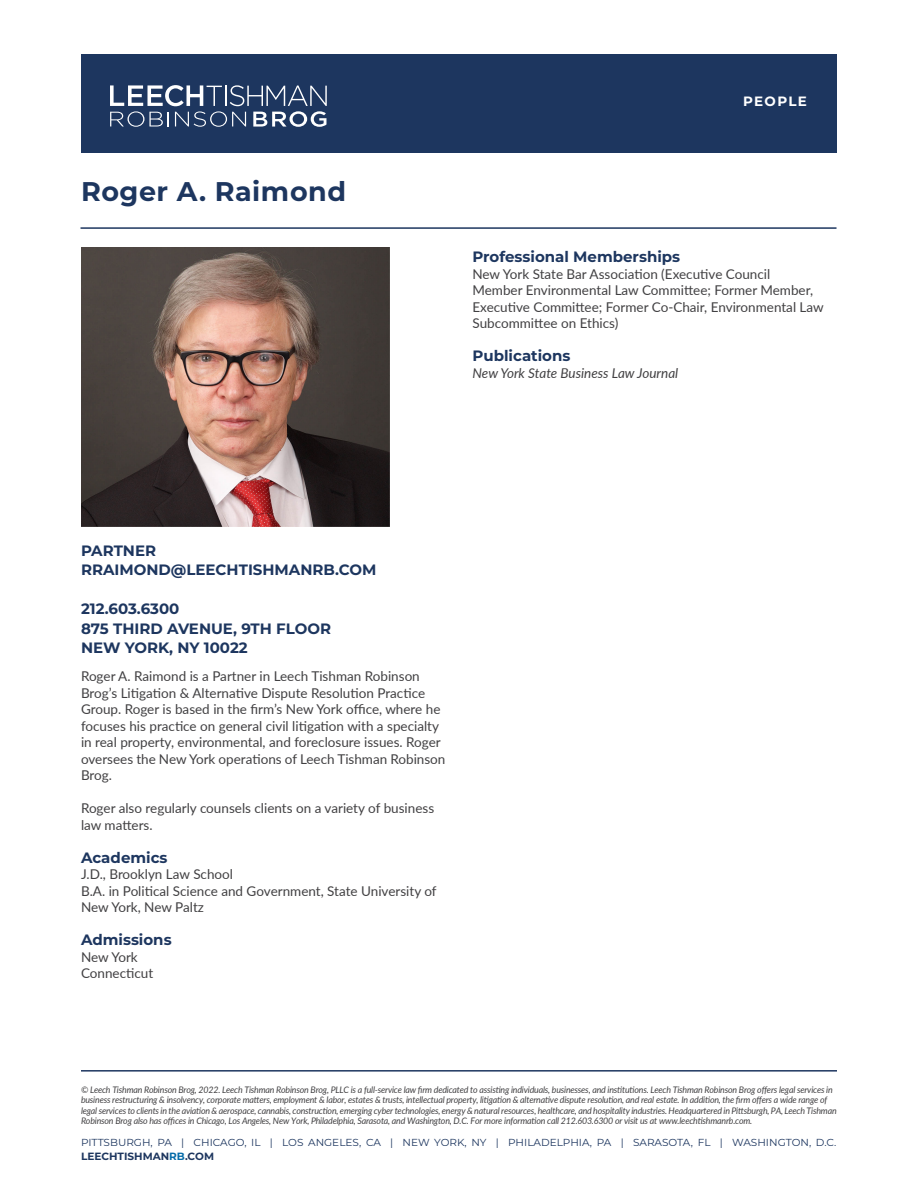
<style>
.page{position:relative;width:918px;height:1188px;background:#fff}
.page>*{position:absolute;margin:0;border:0;box-sizing:border-box;transform-origin:0 0}
.t1{font:700 27px "Montserrat";letter-spacing:.02em;color:#1d365f}
.t2{font:700 15px/19.5px "Montserrat";color:#1d365f}
.t3{font:13.5px/16.5px "Lato";color:#414042}
.t4{font:italic 13.5px "Lato";color:#414042}
.t5{font:700 13.5px "Montserrat";letter-spacing:.1em;color:#fff}
.t6{font:700 10.5px "Montserrat";color:#1d365f}
.t7{font:10.2px "Montserrat";color:#1d365f}
.t8{font:italic 9px/10.5px "Lato";letter-spacing:-.02em;color:#414042}
.s1{color:#066ca9}
</style>
<div class="page">
<img style="left:81px;top:248px;width:308px;height:278px">
<hr style="left:81px;top:1070px;width:756px;height:2px;background:#1d365f">
<div style="left:81px;top:54px;width:756px;height:99px;background:#1d365f"></div>
<svg style="left:110px;top:85px;width:217px;height:42px"></svg>
<hr style="left:81px;top:227px;width:756px;height:2px;background:#1d365f">
<h1 class="t1" style="left:81px;top:172px;width:267px">Roger A. Raimond</h1>
<h3 class="t5" style="left:743px;top:91px;width:65px">PEOPLE</h3>
<h2 class="t2" style="left:472px;top:246px;width:209px">Professional Memberships</h2>
<h3 class="t3" style="left:472px;top:265px;width:353px">New York State Bar Association (Executive Council Member Environmental Law Committee; Former Member, Executive Committee; Former Co-Chair, Environmental Law Subcommittee on Ethics)</h3>
<h2 class="t2" style="left:472px;top:345px;width:99px">Publications</h2>
<h3 class="t4" style="left:472px;top:363px;width:207px">New York State Business Law Journal</h3>
<h2 class="t2" style="left:81px;top:540px;width:297px">PARTNER<br>RRAIMOND@LEECHTISHMANRB.COM</h2>
<h2 class="t2" style="left:81px;top:598px;width:252px">212.603.6300<br>875 THIRD AVENUE, 9TH FLOOR<br>NEW YORK, NY 10022</h2>
<p class="t3" style="left:81px;top:668px;width:366px">Roger A. Raimond is a Partner in Leech Tishman Robinson Brog’s Litigation &amp; Alternative Dispute Resolution Practice Group. Roger is based in the firm’s New York office, where he focuses his practice on general civil litigation with a specialty in real property, environmental, and foreclosure issues. Roger oversees the New York operations of Leech Tishman Robinson Brog.</p>
<h3 class="t3" style="left:81px;top:800px;width:355px">Roger also regularly counsels clients on a variety of business law matters.</h3>
<h2 class="t2" style="left:81px;top:847px;width:88px">Academics</h2>
<h3 class="t3" style="left:81px;top:866px;width:357px">J.D., Brooklyn Law School<br>B.A. in Political Science and Government, State University of<br>New York, New Paltz</h3>
<h2 class="t2" style="left:81px;top:930px;width:92px">Admissions</h2>
<h3 class="t3" style="left:81px;top:948px;width:74px">New York<br>Connecticut</h3>
<p class="t8" style="left:81px;top:1084px;width:757px">© Leech Tishman Robinson Brog, 2022. Leech Tishman Robinson Brog, PLLC is a full-service law firm dedicated to assisting individuals, businesses, and institutions. Leech Tishman Robinson Brog offers legal services in business restructuring &amp; insolvency, corporate matters, employment &amp; labor, estates &amp; trusts, intellectual property, litigation &amp; alternative dispute resolution, and real estate. In addition, the firm offers a wide range of legal services to clients in the aviation &amp; aerospace, cannabis, construction, emerging cyber technologies, energy &amp; natural resources, healthcare, and hospitality industries. Headquartered in Pittsburgh, PA, Leech Tishman Robinson Brog also has offices in Chicago, Los Angeles, New York, Philadelphia, Sarasota, and Washington, D.C. For more information call 212.603.6300 or visit us at www.leechtishmanrb.com.</p>
<p class="t7" style="left:81px;top:1135px;width:757px">PITTSBURGH, PA | CHICAGO, IL | LOS ANGELES, CA | NEW YORK, NY | PHILADELPHIA, PA | SARASOTA, FL | WASHINGTON, D.C.</p>
<p class="t6" style="left:81px;top:1148px;width:135px">LEECHTISHMAN<span class="s1">RB</span>.COM</p>
</div>
